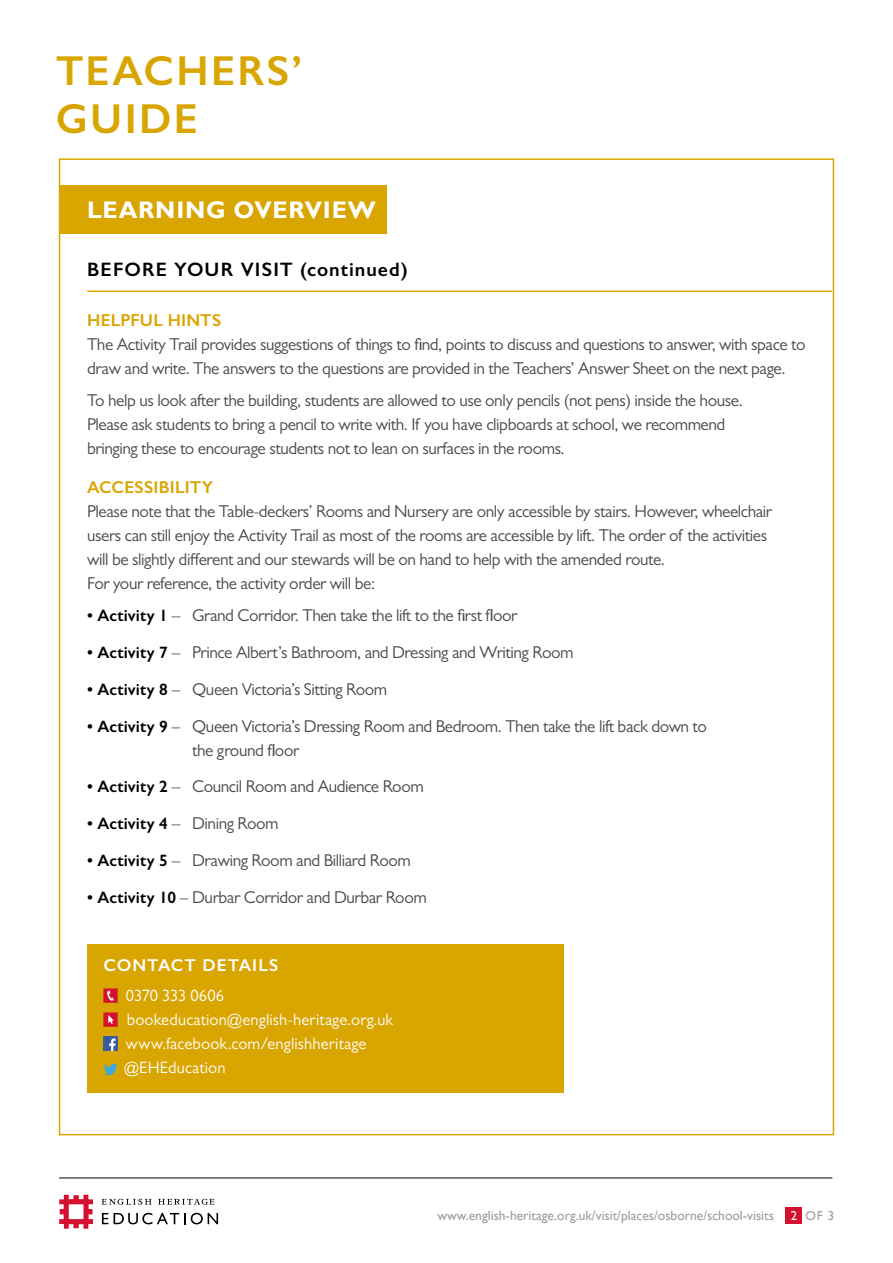
<style>
.page{position:relative;width:893px;height:1263px;background:#fff}
.page>*{position:absolute;margin:0;border:0;box-sizing:border-box;transform-origin:0 0}
.t1{font:600 42px/48px "Gill Sans";letter-spacing:.06em;color:#d9a500}
.t2{font:700 24px "Gill Sans";letter-spacing:.035em;color:#fff}
.t3{font:600 19.5px "Gill Sans";letter-spacing:.055em;color:#000}
.t4{font:17.25px/24px "Gill Sans MT Std";letter-spacing:-.025em;color:#4a4a49}
.t5{font:600 17.25px "Gill Sans";letter-spacing:.015em;color:#d9a500}
.t6{font:600 17.25px "Gill Sans";letter-spacing:.06em;color:#fff}
.t7{font:16.5px/24px "Gill Sans MT Std";letter-spacing:.005em;color:#fff}
.t8{font:13.5px "Gill Sans";color:#9d9d9c}
.s1{font-family:"Gill Sans";font-weight:600;font-size:16.5px;color:#000}
.s2{font-size:12.9px;color:#fff}
.s3{font-size:12.9px}
</style>
<div class="page">
<hr style="left:59px;top:1177px;width:773px;height:1px;background:#000">
<svg style="left:101px;top:1199px;width:51px;height:6px"></svg>
<svg style="left:158px;top:1199px;width:56px;height:6px"></svg>
<svg style="left:59px;top:1195px;width:34px;height:34px"></svg>
<svg style="left:102px;top:1213px;width:6px;height:11px"></svg>
<svg style="left:114px;top:1213px;width:104px;height:11px"></svg>
<div style="left:785px;top:1208px;width:16px;height:16px;background:#d51130"></div>
<hr style="left:87px;top:291px;width:745px;height:1px;background:#d9a500">
<div style="left:60px;top:185px;width:327px;height:49px;background:#d9a500"></div>
<div style="left:87px;top:944px;width:476px;height:149px;background:#d9a500"></div>
<svg style="left:106px;top:991px;width:9px;height:9px"></svg>
<div style="left:103px;top:988px;width:15px;height:15px;border:2px solid #d51130"></div>
<svg style="left:106px;top:1015px;width:9px;height:9px"></svg>
<div style="left:103px;top:1012px;width:15px;height:15px;border:2px solid #d51130"></div>
<img style="left:103px;top:1036px;width:15px;height:15px">
<svg style="left:104px;top:1064px;width:14px;height:11px"></svg>
<h1 class="t1" style="left:56px;top:46px;width:248px">TEACHERS’<br>GUIDE</h1>
<h2 class="t2" style="left:87px;top:195px;width:290px">LEARNING OVERVIEW</h2>
<p class="t3" style="left:87px;top:257px;width:322px">BEFORE YOUR VISIT (continued)</p>
<p class="t5" style="left:87px;top:309px;width:136px">HELPFUL HINTS</p>
<p class="t4" style="left:87px;top:332px;width:720px">The Activity Trail provides suggestions of things to find, points to discuss and questions to answer, with space to draw and write. The answers to the questions are provided in the Teachers’ Answer Sheet on the next page.</p>
<p class="t4" style="left:87px;top:388px;width:657px">To help us look after the building, students are allowed to use only pencils (not pens) inside the house.<br>Please ask students to bring a pencil to write with. If you have clipboards at school, we recommend bringing these to encourage students not to lean on surfaces in the rooms.</p>
<p class="t5" style="left:87px;top:476px;width:127px">ACCESSIBILITY</p>
<p class="t4" style="left:87px;top:499px;width:686px">Please note that the Table-deckers’ Rooms and Nursery are only accessible by stairs. However, wheelchair users can still enjoy the Activity Trail as most of the rooms are accessible by lift. The order of the activities will be slightly different and our stewards will be on hand to help with the amended route.<br>For your reference, the activity order will be:</p>
<p class="t4" style="left:87px;top:603px;width:432px"><span class="s1">• Activity 1</span> – Grand Corridor. Then take the lift to the first floor</p>
<p class="t4" style="left:87px;top:640px;width:488px"><span class="s1">• Activity 7</span> – Prince Albert’s Bathroom, and Dressing and Writing Room</p>
<p class="t4" style="left:87px;top:677px;width:302px"><span class="s1">• Activity 8</span> – Queen Victoria’s Sitting Room</p>
<p class="t4" style="left:192px;top:714px;width:516px;text-indent:-105px"><span class="s1">• Activity 9</span> – Queen Victoria’s Dressing Room and Bedroom. Then take the lift back down to the ground floor</p>
<p class="t4" style="left:87px;top:774px;width:338px"><span class="s1">• Activity 2</span> – Council Room and Audience Room</p>
<p class="t4" style="left:87px;top:811px;width:193px"><span class="s1">• Activity 4</span> – Dining Room</p>
<p class="t4" style="left:87px;top:848px;width:325px"><span class="s1">• Activity 5</span> – Drawing Room and Billiard Room</p>
<p class="t4" style="left:87px;top:885px;width:341px"><span class="s1">• Activity 10</span> – Durbar Corridor and Durbar Room</p>
<p class="t6" style="left:103px;top:955px;width:176px">CONTACT DETAILS</p>
<p class="t7" style="left:124px;top:984px;width:271px">0370 333 0606 bookeducation@english-heritage.org.uk www.facebook.com/englishheritage @EHEducation</p>
<p class="t8" style="left:437px;top:1207px;width:398px">www.english-heritage.org.uk/visit/places/osborne/school-visits <span class="s2">2</span> <span class="s3">OF 3</span></p>
</div>
